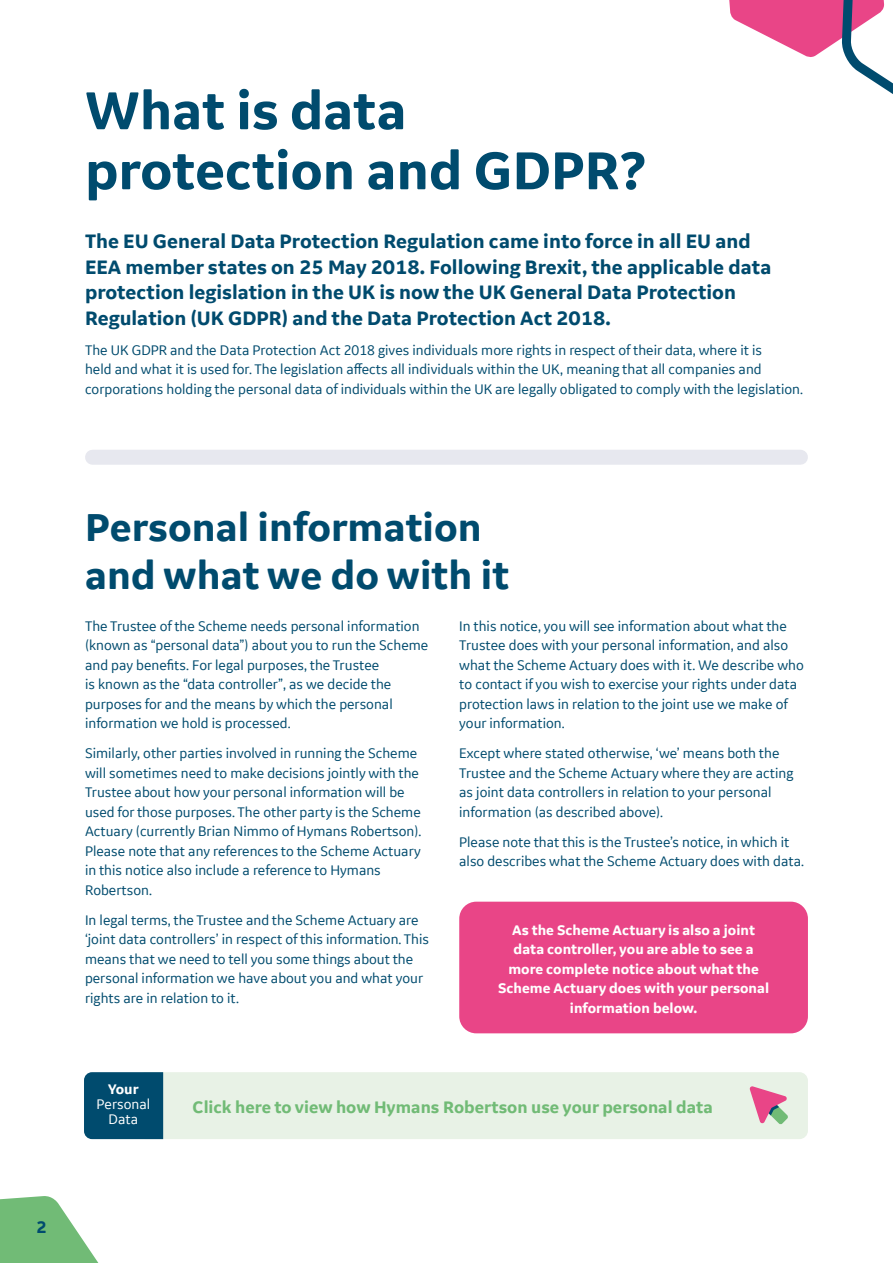
<style>
.page{position:relative;width:893px;height:1263px;background:#fff}
.page>*{position:absolute;margin:0;border:0;box-sizing:border-box;transform-origin:0 0}
.t1{font:700 57px/60px "GE Inspira Sans";color:#004b6e}
.t2{font:700 42px/48px "GE Inspira Sans";color:#004b6e}
.t3{font:700 21px/25.5px "GE Inspira Sans";color:#004b6e}
.t4{font:700 18px "GE Inspira Sans";color:#71bb76}
.t5{font:700 18px "GE Inspira Sans";color:#004b6e}
.t6{font:15px/19.5px "GE Inspira Sans";color:#004b6e}
.t7{font:700 15px/19.5px "GE Inspira Sans";color:#fff;text-align:center}
.t8{font:15px/15px "GE Inspira Sans";color:#fff;text-align:center}
</style>
<div class="page">
<svg style="left:0;top:1196px;width:99px;height:67px"></svg>
<div style="left:137px;top:1072px;width:671px;height:67px;background:#e8f2e6;border-radius:9px"></div>
<svg style="left:749px;top:1086px;width:39px;height:38px"></svg>
<div style="left:84px;top:1072px;width:79px;height:67px;background:#004b6e"></div>
<div style="left:459px;top:902px;width:349px;height:131px;background:#e94587;border-radius:17px"></div>
<div style="left:93px;top:450px;width:707px;height:15px;background:#e7e8ef"></div>
<svg style="left:729px;top:0;width:164px;height:94px"></svg>
<h1 class="t1" style="left:85px;top:79px;width:562px">What is data protection and GDPR?</h1>
<p class="t3" style="left:85px;top:228px;width:688px">The EU General Data Protection Regulation came into force in all EU and EEA member states on 25 May 2018. Following Brexit, the applicable data protection legislation in the UK is now the UK General Data Protection Regulation (UK GDPR) and the Data Protection Act 2018.</p>
<p class="t6" style="left:85px;top:340px;width:719px">The UK GDPR and the Data Protection Act 2018 gives individuals more rights in respect of their data, where it is<br>held and what it is used for. The legislation affects all individuals within the UK, meaning that all companies and corporations holding the personal data of individuals within the UK are legally obligated to comply with the legislation.</p>
<p class="t5" style="left:36px;top:1216px;width:12px">2</p>
<h2 class="t2" style="left:85px;top:503px;width:426px">Personal information and what we do with it</h2>
<p class="t6" style="left:85px;top:615px;width:345px">The Trustee of the Scheme needs personal information (known as “personal data”) about you to run the Scheme and pay benefits. For legal purposes, the Trustee<br>is known as the “data controller”, as we decide the purposes for and the means by which the personal information we hold is processed.</p>
<p class="t6" style="left:85px;top:743px;width:338px">Similarly, other parties involved in running the Scheme will sometimes need to make decisions jointly with the Trustee about how your personal information will be used for those purposes. The other party is the Scheme Actuary (currently Brian Nimmo of Hymans Robertson).<br>Please note that any references to the Scheme Actuary in this notice also include a reference to Hymans Robertson.</p>
<p class="t6" style="left:85px;top:910px;width:346px">In legal terms, the Trustee and the Scheme Actuary are ‘joint data controllers’ in respect of this information. This means that we need to tell you some things about the personal information we have about you and what your rights are in relation to it.</p>
<p class="t6" style="left:459px;top:616px;width:346px">In this notice, you will see information about what the Trustee does with your personal information, and also what the Scheme Actuary does with it. We describe who to contact if you wish to exercise your rights under data protection laws in relation to the joint use we make of your information.</p>
<p class="t6" style="left:459px;top:743px;width:336px">Except where stated otherwise, ‘we’ means both the Trustee and the Scheme Actuary where they are acting as joint data controllers in relation to your personal information (as described above).</p>
<p class="t6" style="left:459px;top:832px;width:346px">Please note that this is the Trustee’s notice, in which it also describes what the Scheme Actuary does with data.</p>
<p class="t7" style="left:498px;top:919px;width:273px">As the Scheme Actuary is also a joint data controller, you are able to see a more complete notice about what the Scheme Actuary does with your personal information below.</p>
<p class="t7" style="left:108px;top:1079px;width:32px">Your</p>
<p class="t8" style="left:96px;top:1096px;width:55px">Personal<br>Data</p>
<p class="t4" style="left:193px;top:1096px;width:522px">Click here to view how Hymans Robertson use your personal data</p>
</div>
